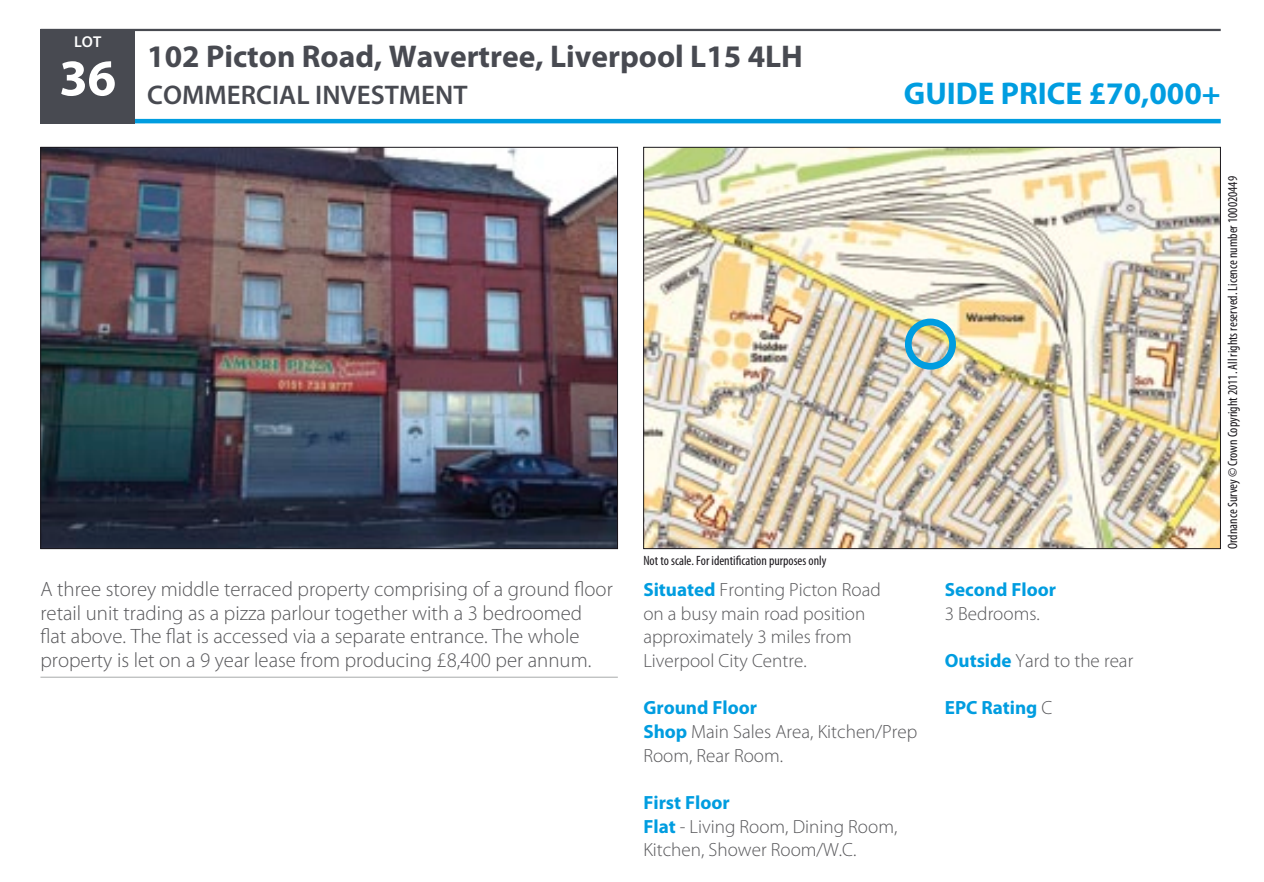
<style>
.page{position:relative;width:1264px;height:882px;background:#fff}
.page>*{position:absolute;margin:0;border:0;box-sizing:border-box;transform-origin:0 0}
.t1{font:700 31.5px "Myriad Pro";color:#484a51}
.t2{font:700 31.5px "Myriad Pro";color:#009de0}
.t3{font:600 27px "Myriad Pro";color:#484a51}
.t4{font:300 20.7px/23.6px "Myriad Pro";color:#57575a}
.t5{font:300 19.12px/23.6px "Myriad Pro";color:#57575a}
.t6{font:700 19.12px "Myriad Pro";color:#009de0}
.t7{font:600 15.75px "Myriad Pro";color:#fff}
.t8{font:condensed 13.5px "Myriad Pro";color:#1a171c}
.s1{font-weight:700;color:#009de0}
.s2{font-weight:300;color:#57575a}
</style>
<div class="page">
<img style="left:42px;top:149px;width:574px;height:398px">
<img style="left:645px;top:149px;width:573px;height:398px">
<div style="left:905px;top:318px;width:51px;height:51px;border:7px solid #009de0;border-radius:50%"></div>
<hr style="left:40px;top:676px;width:578px;height:1px;background:#b1b3b4">
<hr style="left:40px;top:119px;width:1180px;height:4px;background:#009de0">
<hr style="left:40px;top:29px;width:1180px;height:2px;background:#484a51">
<div style="left:40px;top:29px;width:95px;height:94px;background:#484a51"></div>
<p class="t7" style="left:74px;top:32px;width:29px">LOT</p>
<h1 class="t1" style="left:147px;top:36px;width:657px">102 Picton Road, Wavertree, Liverpool L15 4LH</h1>
<h2 class="t3" style="left:59px;top:78px;width:410px"><sup>36</sup> COMMERCIAL INVESTMENT</h2>
<h1 class="t2" style="left:904px;top:73px;width:318px">G uide price £70,000+</h1>
<p class="t4" style="left:40px;top:577px;width:574px">A three storey middle terraced property comprising of a ground floor retail unit trading as a pizza parlour together with a 3 bedroomed flat above. The flat is accessed via a separate entrance. The whole property is let on a 9 year lease from producing £8,400 per annum.</p>
<p class="t8" style="left:643px;top:552px;width:185px">Not to scale. For identification purposes only</p>
<p class="t5" style="left:643px;top:577px;width:239px"><span class="s1">Situated</span> Fronting Picton Road on a busy main road position approximately 3 miles from<br>Liverpool City Centre.</p>
<p class="t5" style="left:643px;top:696px;width:275px"><span class="s1">Ground Floor<br>Shop</span> Main Sales Area, Kitchen/Prep<br>Room, Rear Room.</p>
<p class="t5" style="left:643px;top:790px;width:255px"><span class="s1">First Floor<br>Flat</span> - Living Room, Dining Room,<br>Kitchen, Shower Room/W.C.</p>
<p class="t6" style="left:945px;top:577px;width:113px">Second Floor</p>
<p class="t5" style="left:945px;top:601px;width:96px">3 Bedrooms.</p>
<p class="t5" style="left:945px;top:648px;width:190px"><span class="s1">Outside</span> Yard to the rear</p>
<p class="t6" style="left:945px;top:695px;width:109px">EPC Rating <span class="s2">C</span></p>
<p class="t8" style="left:1224px;top:549px;width:374px;rotate:-90deg">Ordnance Survey © Crown Copyright 2011. All rights reserved. Licence number 100020449</p>
</div>
